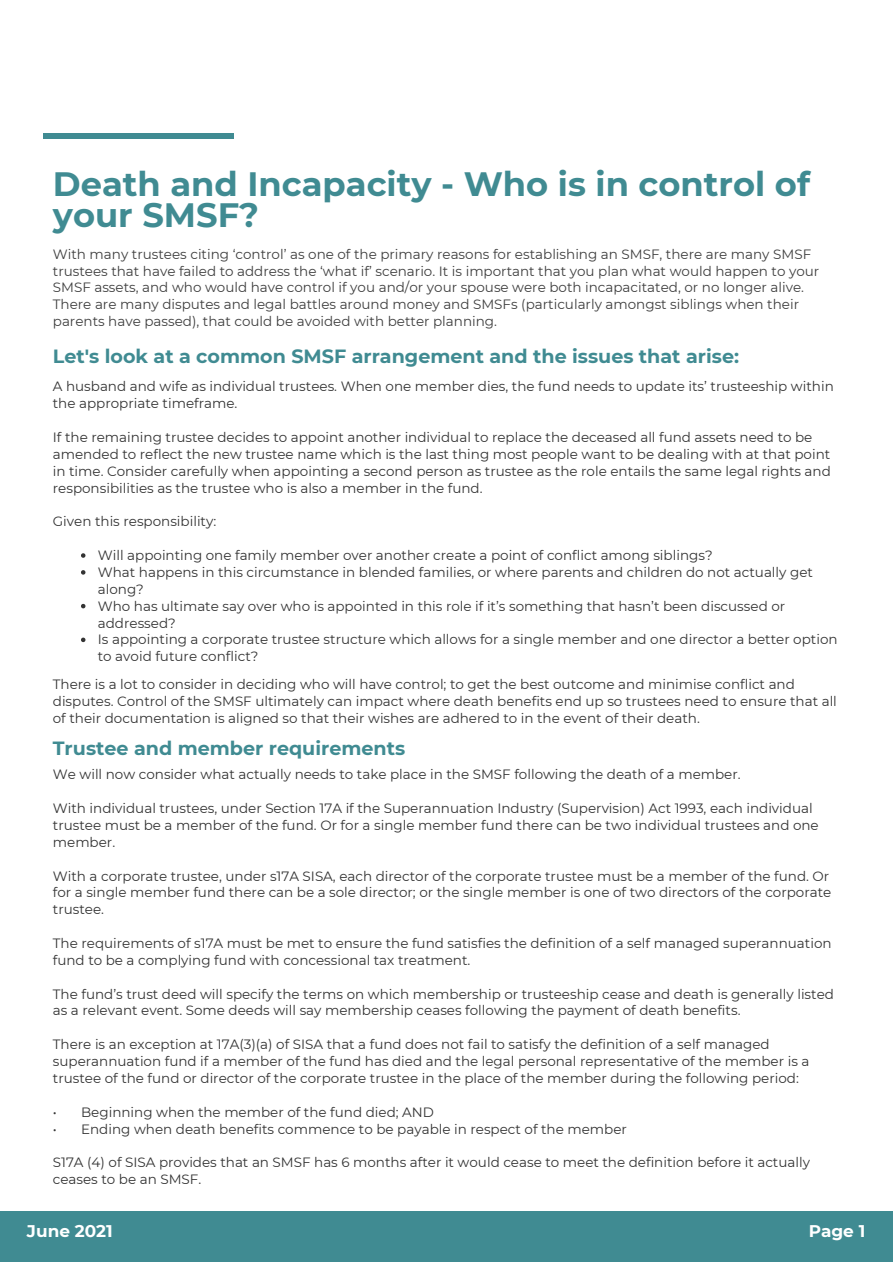
<style>
.page{position:relative;width:893px;height:1262px;background:#fff}
.page>*{position:absolute;margin:0;border:0;box-sizing:border-box;transform-origin:0 0}
.t1{font:700 33.75px/31.5px "Montserrat";color:#408b92}
.t2{font:700 19.05px "Montserrat";color:#408b92}
.t3{font:700 16.8px "Montserrat";color:#fff}
.t4{font:13.5px/16.8px "Montserrat";color:#333}
.t5{font:13.5px/16.8px "Montserrat";color:#3e3e3e}
</style>
<div class="page">
<div style="left:0;top:1211px;width:892px;height:50px;background:#408b92"></div>
<svg style="left:81px;top:553px;width:4px;height:5px"></svg>
<svg style="left:81px;top:570px;width:4px;height:4px"></svg>
<svg style="left:81px;top:604px;width:4px;height:4px"></svg>
<svg style="left:81px;top:637px;width:4px;height:5px"></svg>
<div style="left:44px;top:133px;width:190px;height:5px;background:#408b92"></div>
<h1 class="t1" style="left:53px;top:166px;width:758px">Death and Incapacity - Who is in control of your SMSF?</h1>
<p class="t5" style="left:53px;top:245px;width:768px">With many trustees citing ‘control’ as one of the primary reasons for establishing an SMSF, there are many SMSF trustees that have failed to address the ‘what if’ scenario. It is important that you plan what would happen to your SMSF assets, and who would have control if you and/or your spouse were both incapacitated, or no longer alive.<br>There are many disputes and legal battles around money and SMSFs (particularly amongst siblings when their parents have passed), that could be avoided with better planning.</p>
<h2 class="t2" style="left:53px;top:343px;width:687px">Let's look at a common SMSF arrangement and the issues that arise:</h2>
<p class="t4" style="left:53px;top:377px;width:782px">A husband and wife as individual trustees. When one member dies, the fund needs to update its’ trusteeship within the appropriate timeframe.</p>
<p class="t4" style="left:53px;top:428px;width:779px">If the remaining trustee decides to appoint another individual to replace the deceased all fund assets need to be amended to reflect the new trustee name which is the last thing most people want to be dealing with at that point in time. Consider carefully when appointing a second person as trustee as the role entails the same legal rights and responsibilities as the trustee who is also a member in the fund.</p>
<p class="t4" style="left:53px;top:512px;width:165px">Given this responsibility:</p>
<p class="t4" style="left:98px;top:546px;width:741px">Will appointing one family member over another create a point of conflict among siblings?<br>What happens in this circumstance in blended families, or where parents and children do not actually get along?<br>Who has ultimate say over who is appointed in this role if it’s something that hasn’t been discussed or addressed?<br>Is appointing a corporate trustee structure which allows for a single member and one director a better option to avoid future conflict?</p>
<p class="t4" style="left:53px;top:675px;width:785px">There is a lot to consider in deciding who will have control; to get the best outcome and minimise conflict and disputes. Control of the SMSF ultimately can impact where death benefits end up so trustees need to ensure that all of their documentation is aligned so that their wishes are adhered to in the event of their death.</p>
<h2 class="t2" style="left:53px;top:734px;width:354px">Trustee and member requirements</h2>
<p class="t4" style="left:53px;top:765px;width:689px">We will now consider what actually needs to take place in the SMSF following the death of a member.</p>
<p class="t4" style="left:53px;top:799px;width:767px">With individual trustees, under Section 17A if the Superannuation Industry (Supervision) Act 1993, each individual trustee must be a member of the fund. Or for a single member fund there can be two individual trustees and one member.</p>
<p class="t4" style="left:53px;top:866px;width:780px">With a corporate trustee, under s17A SISA, each director of the corporate trustee must be a member of the fund. Or for a single member fund there can be a sole director; or the single member is one of two directors of the corporate trustee.</p>
<p class="t4" style="left:53px;top:934px;width:780px">The requirements of s17A must be met to ensure the fund satisfies the definition of a self managed superannuation fund to be a complying fund with concessional tax treatment.</p>
<p class="t4" style="left:53px;top:984px;width:782px">The fund’s trust deed will specify the terms on which membership or trusteeship cease and death is generally listed as a relevant event. Some deeds will say membership ceases following the payment of death benefits.</p>
<p class="t4" style="left:53px;top:1035px;width:758px">There is an exception at 17A(3)(a) of SISA that a fund does not fail to satisfy the definition of a self managed superannuation fund if a member of the fund has died and the legal personal representative of the member is a trustee of the fund or director of the corporate trustee in the place of the member during the following period:</p>
<p class="t4" style="left:53px;top:1103px;width:382px">• Beginning when the member of the fund died; AND</p>
<p class="t4" style="left:53px;top:1119px;width:575px">• Ending when death benefits commence to be payable in respect of the member</p>
<p class="t4" style="left:53px;top:1153px;width:758px">S17A (4) of SISA provides that an SMSF has 6 months after it would cease to meet the definition before it actually ceases to be an SMSF.</p>
<p class="t3" style="left:27px;top:1218px;width:87px">June 2021</p>
<p class="t3" style="left:808px;top:1218px;width:58px">Page 1</p>
</div>
